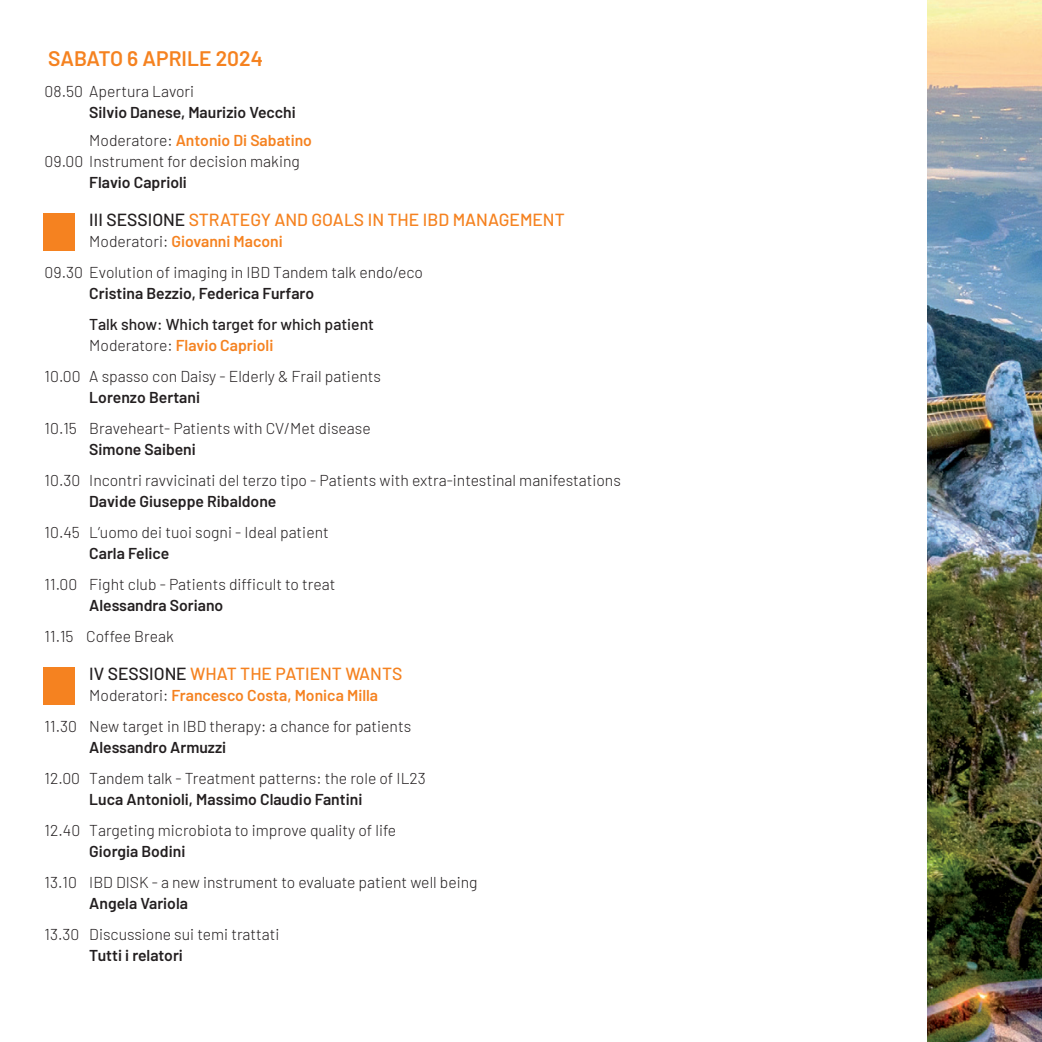
<style>
.page{position:relative;width:1042px;height:1042px;background:#fff}
.page>*{position:absolute;margin:0;border:0;box-sizing:border-box;transform-origin:0 0}
.t1{font:600 21px "Barlow";color:#f58220}
.t2{font:500 17.5px "Barlow";color:#f58220}
.t3{font:300 15.75px/31px "Barlow";color:#231f20}
.t4{font:600 15.75px/28.5px "Barlow";color:#231f20}
.t5{font:500 15.75px/21px "Barlow";color:#231f20}
.s1{font-weight:300}
.s2{color:#f58220}
.s3{color:#231f20}
.s4{font-weight:600;color:#f58220}
</style>
<div class="page">
<img style="left:928px;top:0;width:114px;height:1042px">
<div style="left:43px;top:213px;width:31px;height:38px;background:#f58220"></div>
<div style="left:43px;top:667px;width:31px;height:37px;background:#f58220"></div>
<h1 class="t1" style="left:48px;top:43px;width:216px">SABATO 6 APRILE 2024</h1>
<p class="t3" style="left:45px;top:74px;width:151px">08.50 Apertura Lavori</p>
<p class="t4" style="left:89px;top:96px;width:224px">Silvio Danese, Maurizio Vecchi<br><span class="s1">Moderatore:</span> <span class="s2">Antonio Di Sabatino</span></p>
<p class="t3" style="left:45px;top:145px;width:257px">09.00 Instrument for decision making</p>
<p class="t4" style="left:89px;top:167px;width:99px">Flavio Caprioli</p>
<p class="t2" style="left:89px;top:207px;width:477px"><span class="s3">III SESSIONE</span> STRATEGY AND GOALS IN THE IBD MANAGEMENT</p>
<p class="t3" style="left:45px;top:225px;width:380px;text-indent:45px">Moderatori: <span class="s4">Giovanni Maconi<br></span>09.30 Evolution of imaging in IBD Tandem talk endo/eco</p>
<p class="t4" style="left:89px;top:278px;width:226px">Cristina Bezzio, Federica Furfaro</p>
<p class="t5" style="left:89px;top:313px;width:286px">Talk show: Which target for which patient<br><span class="s1">Moderatore:</span> <span class="s4">Flavio Caprioli</span></p>
<p class="t3" style="left:45px;top:360px;width:338px">10.00 A spasso con Daisy - Elderly &amp; Frail patients</p>
<p class="t4" style="left:89px;top:382px;width:112px">Lorenzo Bertani</p>
<p class="t3" style="left:45px;top:412px;width:328px">10.15 Braveheart- Patients with CV/Met disease</p>
<p class="t4" style="left:89px;top:434px;width:108px">Simone Saibeni</p>
<p class="t3" style="left:45px;top:463px;width:578px">10.30 Incontri ravvicinati del terzo tipo - Patients with extra-intestinal manifestations</p>
<p class="t4" style="left:89px;top:486px;width:189px">Davide Giuseppe Ribaldone</p>
<p class="t3" style="left:45px;top:515px;width:286px">10.45 L’uomo dei tuoi sogni - Ideal patient</p>
<p class="t4" style="left:89px;top:537px;width:81px">Carla Felice</p>
<p class="t3" style="left:45px;top:567px;width:292px">11.00 Fight club - Patients difficult to treat</p>
<p class="t4" style="left:89px;top:589px;width:135px">Alessandra Soriano</p>
<p class="t3" style="left:45px;top:619px;width:131px">11.15 Coffee Break</p>
<p class="t2" style="left:89px;top:661px;width:314px"><span class="s3">IV SESSIONE</span> WHAT THE PATIENT WANTS</p>
<p class="t3" style="left:45px;top:678px;width:368px;text-indent:45px">Moderatori: <span class="s4">Francesco Costa, Monica Milla<br></span>11.30 New target in IBD therapy: a chance for patients</p>
<p class="t4" style="left:89px;top:732px;width:138px">Alessandro Armuzzi</p>
<p class="t3" style="left:45px;top:761px;width:383px">12.00 Tandem talk - Treatment patterns: the role of IL23</p>
<p class="t4" style="left:89px;top:783px;width:275px">Luca Antonioli, Massimo Claudio Fantini</p>
<p class="t3" style="left:45px;top:813px;width:353px">12.40 Targeting microbiota to improve quality of life</p>
<p class="t4" style="left:89px;top:835px;width:98px">Giorgia Bodini</p>
<p class="t3" style="left:45px;top:865px;width:434px">13.10 IBD DISK - a new instrument to evaluate patient well being</p>
<p class="t4" style="left:89px;top:887px;width:100px">Angela Variola</p>
<p class="t3" style="left:45px;top:917px;width:236px">13.30 Discussione sui temi trattati</p>
<p class="t4" style="left:89px;top:939px;width:95px">Tutti i relatori</p>
</div>
